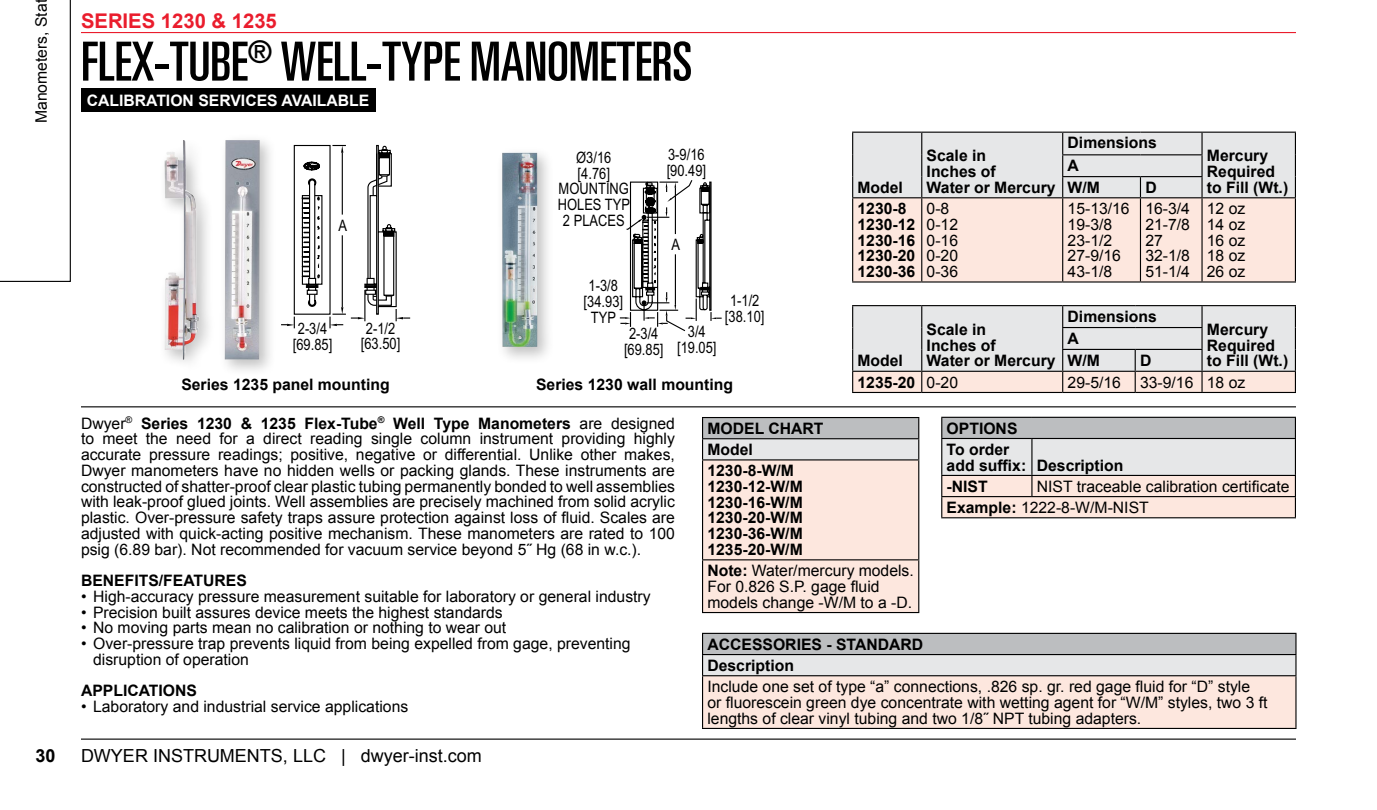
<style>
.page{position:relative;width:1377px;height:810px;background:#fff}
.page>*{position:absolute;margin:0;border:0;box-sizing:border-box;transform-origin:0 0}
.t1{font:ultra-condensed 54px "Univers LT Std";letter-spacing:-.005em;color:#000}
.t2{font:700 20.25px "Arial";color:#ea1d2d}
.t3{font:18px "Arial";color:#000}
.t4{font:700 18px "Arial";color:#000}
.t5{font:15.75px/15.8px "Arial";color:#000}
.t6{font:700 15.75px/15.8px "Arial";color:#000}
.t7{font:15.75px/15.8px "Arial Narrow";color:#000;text-align:center}
.t8{font:700 15.75px "Arial";color:#fff}
.s1{font-weight:400}
.s2{font-weight:700}
</style>
<div class="page">
<hr style="left:81px;top:406px;width:1215px;height:1px;background:#000">
<hr style="left:81px;top:739px;width:1215px;height:1px;background:#000">
<svg style="left:0;top:0;width:71px;height:282px"></svg>
<hr style="left:81px;top:32px;width:1215px;height:1px;background:#ea1d2d">
<div style="left:703px;top:633px;width:593px;height:22px;background:#bcbec0"></div>
<div style="left:703px;top:655px;width:593px;height:21px;background:#e6e7e8"></div>
<div style="left:703px;top:676px;width:593px;height:52px;background:#fde7de"></div>
<hr style="left:1295px;top:634px;width:2px;height:20px;background:#000">
<hr style="left:1295px;top:655px;width:2px;height:20px;background:#000">
<hr style="left:1295px;top:676px;width:2px;height:52px;background:#000">
<hr style="left:702px;top:633px;width:595px;height:1px;background:#000">
<hr style="left:702px;top:654px;width:595px;height:1px;background:#000">
<svg style="left:702px;top:634px;width:1px;height:41px"></svg>
<hr style="left:702px;top:675px;width:595px;height:1px;background:#000">
<hr style="left:702px;top:676px;width:1px;height:52px;background:#000">
<hr style="left:702px;top:728px;width:595px;height:1px;background:#000">
<div style="left:158px;top:135px;width:58px;height:241px;background:#000;opacity:.25"></div>
<img style="left:164px;top:152px;width:35px;height:208px">
<div style="left:218px;top:134px;width:59px;height:244px;background:#000;opacity:.25"></div>
<img style="left:225px;top:140px;width:35px;height:220px">
<div style="left:495px;top:146px;width:60px;height:219px;background:#000;opacity:.25"></div>
<img style="left:502px;top:152px;width:35px;height:195px">
<svg style="left:281px;top:145px;width:129px;height:183px"></svg>
<svg style="left:619px;top:180px;width:103px;height:152px"></svg>
<svg style="left:852px;top:132px;width:444px;height:149px;background:#ede1dd"></svg>
<hr style="left:1062px;top:176px;width:78px;height:1px;background:#000">
<hr style="left:1140px;top:176px;width:63px;height:1px;background:#000">
<hr style="left:852px;top:197px;width:70px;height:1px;background:#000">
<hr style="left:852px;top:198px;width:1px;height:83px;background:#000">
<hr style="left:922px;top:197px;width:141px;height:1px;background:#000">
<hr style="left:1063px;top:197px;width:77px;height:1px;background:#000">
<hr style="left:1140px;top:197px;width:62px;height:1px;background:#000">
<hr style="left:1202px;top:197px;width:94px;height:1px;background:#000">
<hr style="left:852px;top:281px;width:70px;height:2px;background:#000">
<hr style="left:922px;top:281px;width:141px;height:2px;background:#000">
<hr style="left:1063px;top:281px;width:77px;height:2px;background:#000">
<hr style="left:1140px;top:281px;width:62px;height:2px;background:#000">
<hr style="left:1202px;top:281px;width:94px;height:2px;background:#000">
<hr style="left:852px;top:305px;width:70px;height:1px;background:#000">
<hr style="left:922px;top:305px;width:141px;height:1px;background:#000">
<hr style="left:1063px;top:305px;width:72px;height:1px;background:#000">
<hr style="left:1135px;top:305px;width:67px;height:1px;background:#000">
<hr style="left:1202px;top:305px;width:94px;height:1px;background:#000">
<svg style="left:852px;top:306px;width:444px;height:86px;background:#e3dfde"></svg>
<hr style="left:922px;top:371px;width:141px;height:1px;background:#000">
<hr style="left:1063px;top:371px;width:72px;height:1px;background:#000">
<hr style="left:1135px;top:371px;width:67px;height:1px;background:#000">
<hr style="left:1202px;top:371px;width:94px;height:1px;background:#000">
<hr style="left:852px;top:392px;width:70px;height:1px;background:#000">
<hr style="left:922px;top:392px;width:141px;height:1px;background:#000">
<hr style="left:1063px;top:392px;width:72px;height:1px;background:#000">
<hr style="left:1135px;top:392px;width:67px;height:1px;background:#000">
<hr style="left:1202px;top:392px;width:94px;height:1px;background:#000">
<div style="left:81px;top:88px;width:295px;height:24px;background:#000"></div>
<hr style="left:941px;top:417px;width:91px;height:1px;background:#000">
<hr style="left:1032px;top:417px;width:264px;height:1px;background:#000">
<svg style="left:941px;top:418px;width:355px;height:99px;background:#ded6d3"></svg>
<hr style="left:1032px;top:496px;width:264px;height:1px;background:#000">
<hr style="left:941px;top:517px;width:91px;height:1px;background:#000">
<hr style="left:1032px;top:517px;width:264px;height:1px;background:#000">
<hr style="left:702px;top:417px;width:217px;height:1px;background:#000">
<svg style="left:702px;top:418px;width:217px;height:194px;background:#efded7"></svg>
<hr style="left:702px;top:459px;width:217px;height:1px;background:#000">
<hr style="left:702px;top:460px;width:1px;height:99px;background:#000">
<hr style="left:702px;top:559px;width:217px;height:1px;background:#000">
<hr style="left:702px;top:560px;width:1px;height:52px;background:#000">
<hr style="left:702px;top:612px;width:217px;height:1px;background:#000">
<p class="t5" style="left:34px;top:123px;width:126px;rotate:-90deg">Manometers, Stat</p>
<p class="t2" style="left:81px;top:7px;width:197px">SERIES 1230 &amp; 1235</p>
<h1 class="t1" style="left:81px;top:31px;width:613px">FLEX-TUBE<sup>®</sup> WELL-TYPE MANOMETERS</h1>
<p class="t8" style="left:87px;top:90px;width:284px">CALIBRATION SERVICES AVAILABLE</p>
<p class="t7" style="left:339px;top:217px;width:10px">A</p>
<p class="t7" style="left:293px;top:320px;width:41px">2-3/4 [69.85]</p>
<p class="t7" style="left:361px;top:320px;width:41px">2-1/2 [63.50]</p>
<p class="t7" style="left:558px;top:149px;width:74px">Ø3/16<br>[4.76]<br>MOUNTING<br>HOLES TYP<br>2 PLACES</p>
<p class="t7" style="left:667px;top:146px;width:41px;text-align:left">3-9/16 [90.49]</p>
<p class="t7" style="left:671px;top:236px;width:10px">A</p>
<p class="t7" style="left:584px;top:277px;width:41px">1-3/8 [34.93]<br>TYP</p>
<p class="t7" style="left:624px;top:325px;width:41px">2-3/4 [69.85]</p>
<p class="t7" style="left:677px;top:323px;width:41px">3/4 [19.05]</p>
<p class="t7" style="left:725px;top:292px;width:41px">1-1/2 [38.10]</p>
<p class="t6" style="left:181px;top:377px;width:210px">Series 1235 panel mounting</p>
<p class="t6" style="left:536px;top:377px;width:198px">Series 1230 wall mounting</p>
<p class="t6" style="left:858px;top:180px;width:47px">Model</p>
<p class="t6" style="left:927px;top:149px;width:130px">Scale in<br>Inches of<br>Water or Mercury</p>
<p class="t6" style="left:1068px;top:136px;width:91px">Dimensions</p>
<p class="t6" style="left:1068px;top:155px;width:34px;line-height:21.8px">A<br>W/M</p>
<p class="t6" style="left:1145px;top:180px;width:13px">D</p>
<p class="t6" style="left:1207px;top:149px;width:83px">Mercury<br>Required to Fill (Wt.)</p>
<p class="t6" style="left:858px;top:201px;width:59px">1230-8<br>1230-12<br>1230-16<br>1230-20<br>1230-36</p>
<p class="t5" style="left:927px;top:201px;width:33px">0-8<br>0-12<br>0-16<br>0-20<br>0-36</p>
<p class="t5" style="left:1068px;top:201px;width:64px">15-13/16<br>19-3/8<br>23-1/2<br>27-9/16<br>43-1/8</p>
<p class="t5" style="left:1145px;top:201px;width:46px">16-3/4<br>21-7/8<br>27<br>32-1/8<br>51-1/4</p>
<p class="t5" style="left:1207px;top:201px;width:40px;text-align:justify">12 oz 14 oz 16 oz 18 oz 26 oz</p>
<p class="t6" style="left:858px;top:353px;width:47px">Model</p>
<p class="t6" style="left:927px;top:322px;width:130px">Scale in<br>Inches of<br>Water or Mercury</p>
<p class="t6" style="left:1068px;top:309px;width:91px">Dimensions</p>
<p class="t6" style="left:1068px;top:328px;width:34px;line-height:21.8px">A<br>W/M</p>
<p class="t6" style="left:1140px;top:353px;width:13px">D</p>
<p class="t6" style="left:1207px;top:322px;width:83px">Mercury<br>Required to Fill (Wt.)</p>
<p class="t6" style="left:858px;top:375px;width:102px">1235-20 <span class="s1">0-20</span></p>
<p class="t5" style="left:1068px;top:374px;width:179px">29-5/16 33-9/16 18 oz</p>
<p class="t5" style="left:81px;top:415px;width:596px;text-align:justify">Dwyer<sup>®</sup> <span class="s2">Series 1230 &amp; 1235 Flex-Tube</span><sup>®</sup> <span class="s2">Well Type Manometers</span> are designed to meet the need for a direct reading single column instrument providing highly accurate pressure readings; positive, negative or differential. Unlike other makes, Dwyer manometers have no hidden wells or packing glands. These instruments are constructed of shatter-proof clear plastic tubing permanently bonded to well assemblies with leak-proof glued joints. Well assemblies are precisely machined from solid acrylic plastic. Over-pressure safety traps assure protection against loss of fluid. Scales are adjusted with quick-acting positive mechanism. These manometers are rated to 100 psig (6.89 bar). Not recommended for vacuum service beyond 5˝ Hg (68 in w.c.).</p>
<p class="t6" style="left:81px;top:573px;width:167px">BENEFITS/FEATURES</p>
<p class="t5" style="left:81px;top:589px;width:571px">• High-accuracy pressure measurement suitable for laboratory or general industry</p>
<p class="t5" style="left:81px;top:604px;width:423px">• Precision built assures device meets the highest standards</p>
<p class="t5" style="left:81px;top:620px;width:427px">• No moving parts mean no calibration or nothing to wear out</p>
<p class="t5" style="left:93px;top:636px;width:539px;text-indent:-12px">• Over-pressure trap prevents liquid from being expelled from gage, preventing disruption of operation</p>
<p class="t6" style="left:81px;top:683px;width:118px">APPLICATIONS</p>
<p class="t5" style="left:81px;top:699px;width:329px">• Laboratory and industrial service applications</p>
<p class="t6" style="left:707px;top:418px;width:118px;line-height:21.2px">MODEL CHART<br>Model<br>1230-8-W/M</p>
<p class="t6" style="left:707px;top:479px;width:97px;text-align:justify">1230-12-W/M 1230-16-W/M 1230-20-W/M 1230-36-W/M 1235-20-W/M</p>
<p class="t5" style="left:707px;top:563px;width:208px"><span class="s2">Note:</span> Water/mercury models.<br>For 0.826 S.P. gage fluid models change -W/M to a -D.</p>
<p class="t6" style="left:947px;top:418px;width:72px;line-height:21.2px">OPTIONS<br>To order</p>
<p class="t6" style="left:947px;top:455px;width:178px;line-height:21.2px">add suffix: Description -NIST</p>
<p class="t5" style="left:947px;top:476px;width:344px;line-height:21.2px;text-indent:90px">NIST traceable calibration certificate<br><span class="s2">Example:</span> 1222-8-W/M-NIST</p>
<p class="t6" style="left:707px;top:634px;width:217px;line-height:21.2px">ACCESSORIES - STANDARD<br>Description</p>
<p class="t5" style="left:707px;top:679px;width:562px">Include one set of type “a” connections, .826 sp. gr. red gage fluid for “D” style or fluorescein green dye concentrate with wetting agent for “W/M” styles, two 3 ft lengths of clear vinyl tubing and two 1/8˝ NPT tubing adapters.</p>
<p class="t4" style="left:35px;top:744px;width:22px">30</p>
<p class="t3" style="left:81px;top:744px;width:402px">DWYER INSTRUMENTS, LLC | dwyer-inst.com</p>
</div>
